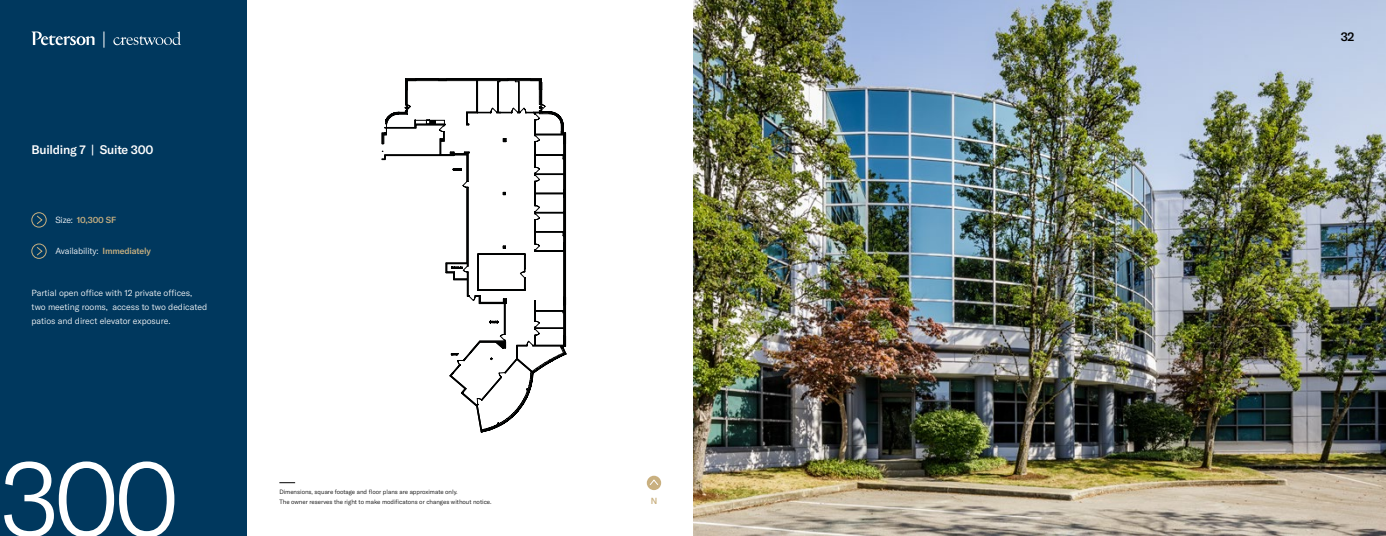
<style>
.page{position:relative;width:1386px;height:536px;background:#fff}
.page>*{position:absolute;margin:0;border:0;box-sizing:border-box;transform-origin:0 0}
.t1{font:300 105px "GT America";color:#fff}
.t2{font:500 12.25px "GT America";letter-spacing:-.02em;color:#fff}
.t3{font:500 12.25px "GT America";color:#000}
.t4{font:300 8.75px/14px "GT America";letter-spacing:-.005em;color:#fff}
.t5{font:500 8.75px "GT America";letter-spacing:-.02em;color:#c9b080}
.t6{font:300 6.12px/10.5px "GT America";letter-spacing:-.005em;color:#000}
.s1{font-weight:300;color:#fff}
.s2{font-weight:500;color:#c9b080}
</style>
<div class="page">
<img style="left:693px;top:0;width:693px;height:536px">
<div style="left:0;top:0;width:247px;height:536px;background:#00385e"></div>
<svg style="left:32px;top:32px;width:63px;height:13px"></svg>
<svg style="left:113px;top:31px;width:68px;height:14px"></svg>
<svg style="left:104px;top:32px;width:1px;height:16px"></svg>
<div style="left:31px;top:212px;width:16px;height:15px;border:1px solid #c9b080;border-radius:50%"></div>
<div style="left:31px;top:243px;width:16px;height:15px;border:1px solid #c9b080;border-radius:50%"></div>
<svg style="left:36px;top:215px;width:7px;height:10px"></svg>
<svg style="left:36px;top:247px;width:7px;height:9px"></svg>
<svg style="left:385px;top:78px;width:181px;height:354px"></svg>
<svg style="left:279px;top:482px;width:16px;height:1px"></svg>
<div style="left:647px;top:475px;width:14px;height:15px;background:#c9b080;border-radius:50%"></div>
<svg style="left:649px;top:479px;width:10px;height:6px"></svg>
<h2 class="t2" style="left:32px;top:143px;width:124px">Building 7 | Suite 300</h2>
<p class="t5" style="left:55px;top:214px;width:62px"><span class="s1">Size:</span> 10,300 SF</p>
<p class="t4" style="left:55px;top:243px;width:97px">Availability: <span class="s2">Immediately</span></p>
<p class="t4" style="left:32px;top:285px;width:177px">Partial open office with 12 private offices, two meeting rooms, access to two dedicated patios and direct elevator exposure.</p>
<h1 class="t1" style="left:0;top:437px;width:182px">300</h1>
<p class="t6" style="left:279px;top:486px;width:214px">Dimensions, square footage and floor plans are approximate only.<br>The owner reserves the right to make modificatons or changes without notice.</p>
<p class="t5" style="left:651px;top:496px;width:8px">N</p>
<h2 class="t3" style="left:1341px;top:29px;width:15px">32</h2>
</div>
